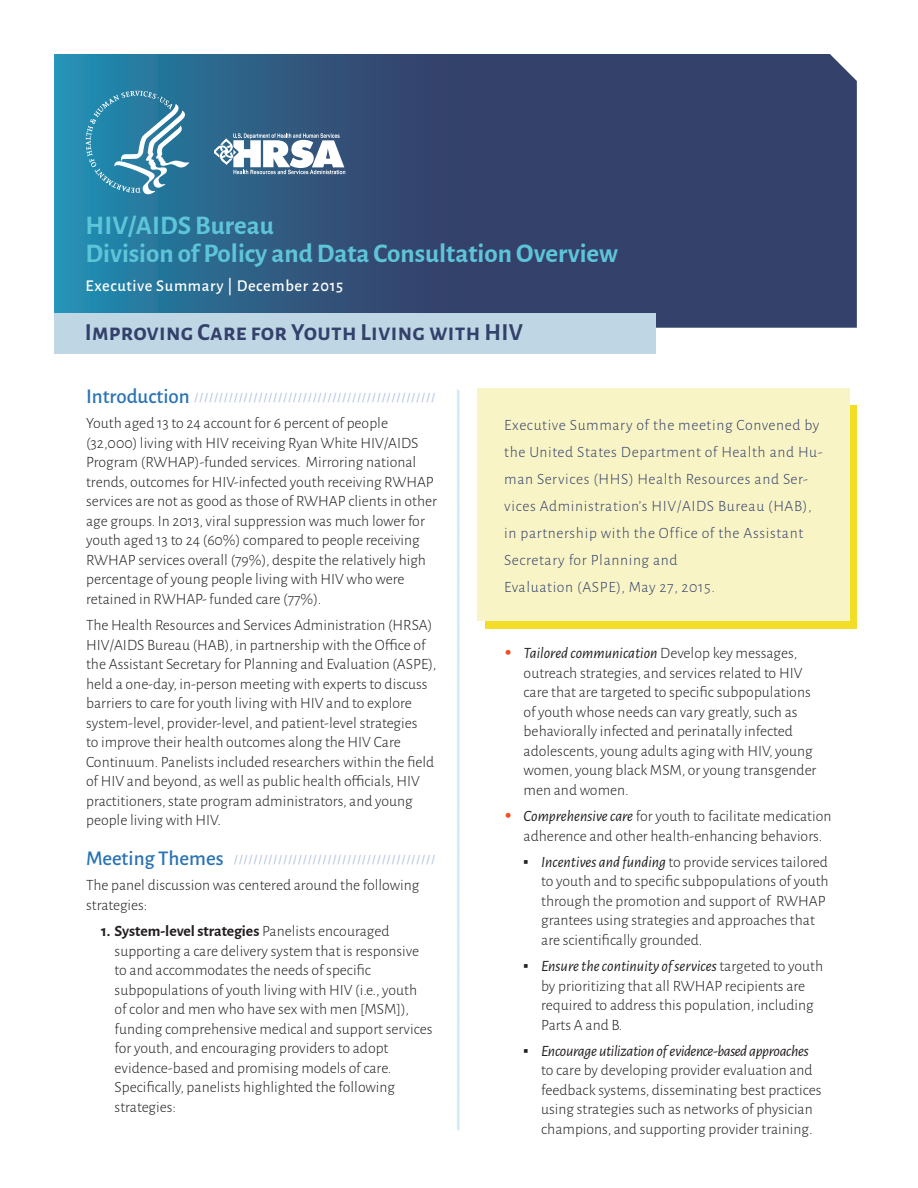
<style>
.page{position:relative;width:918px;height:1188px;background:#fff}
.page>*{position:absolute;margin:0;border:0;box-sizing:border-box;transform-origin:0 0}
.t1{font:700 27px/28.5px "Alegreya Sans";color:#5ec5d9}
.t2{font:700 24px "Alegreya Sans SC";letter-spacing:.01em;color:#33416b}
.t3{font:500 21px "Alegreya Sans";color:#2a73b4}
.t4{font:500 16.5px "Alegreya Sans";letter-spacing:.04em;color:#fff}
.t5{font:300 15.75px/19.5px "Alegreya Sans";color:#231f20}
.t6{font:300 15.75px/27px "Alegreya Sans";letter-spacing:.04em;color:#33416b}
.s1{font-weight:700}
.s2{font-weight:400;font-style:italic}
</style>
<div class="page">
<div style="left:485px;top:405px;width:372px;height:224px;background:#f2de27"></div>
<div style="left:460px;top:54px;width:397px;height:274px;background:#33416b"></div>
<div style="left:54px;top:54px;width:406px;height:285px;background:linear-gradient(to right,#238db1,#373962)"></div>
<svg style="left:215px;top:133px;width:130px;height:41px"></svg>
<svg style="left:86px;top:91px;width:103px;height:103px;background:#4892b1"></svg>
<div style="left:54px;top:313px;width:602px;height:41px;background:#bfd7e5"></div>
<div style="left:477px;top:389px;width:373px;height:232px;background:#f9f4c5"></div>
<svg style="left:457px;top:389px;width:3px;height:742px;background:#d9eef4"></svg>
<p class="t1" style="left:86px;top:209px;width:534px">HIV/AIDS Bureau<br>Division of Policy and Data Consultation Overview</p>
<p class="t4" style="left:86px;top:274px;width:259px">Executive Summary | December 2015</p>
<p class="t2" style="left:85px;top:315px;width:440px">Improving Care for Youth Living with HIV</p>
<p class="t3" style="left:86px;top:381px;width:105px">Introduction</p>
<p class="t5" style="left:86px;top:413px;width:353px">Youth aged 13 to 24 account for 6 percent of people (32,000) living with HIV receiving Ryan White HIV/AIDS Program (RWHAP)-funded services. Mirroring national trends, outcomes for HIV-infected youth receiving RWHAP services are not as good as those of RWHAP clients in other age groups. In 2013, viral suppression was much lower for youth aged 13 to 24 (60%) compared to people receiving RWHAP services overall (79%), despite the relatively high percentage of young people living with HIV who were retained in RWHAP- funded care (77%).</p>
<p class="t5" style="left:86px;top:615px;width:352px">The Health Resources and Services Administration (HRSA)<br>HIV/AIDS Bureau (HAB), in partnership with the Office of the Assistant Secretary for Planning and Evaluation (ASPE), held a one-day, in-person meeting with experts to discuss barriers to care for youth living with HIV and to explore system-level, provider-level, and patient-level strategies<br>to improve their health outcomes along the HIV Care Continuum. Panelists included researchers within the field of HIV and beyond, as well as public health officials, HIV practitioners, state program administrators, and young people living with HIV.</p>
<p class="t3" style="left:86px;top:843px;width:139px">Meeting Themes</p>
<p class="t5" style="left:86px;top:875px;width:335px">The panel discussion was centered around the following strategies:</p>
<p class="t5" style="left:115px;top:921px;width:319px;text-indent:-13px"><span class="s1">1. System-level strategies</span> Panelists encouraged supporting a care delivery system that is responsive to and accommodates the needs of specific subpopulations of youth living with HIV (i.e., youth of color and men who have sex with men [MSM]), funding comprehensive medical and support services for youth, and encouraging providers to adopt evidence-based and promising models of care.<br>Specifically, panelists highlighted the following strategies:</p>
<p class="t6" style="left:504px;top:411px;width:320px">Executive Summary of the meeting Convened by the United States Department of Health and Hu&shy;man Services (HHS) Health Resources and Ser&shy;vices Administration’s HIV/AIDS Bureau (HAB), in partnership with the Office of the Assistant Secretary for Planning and<br>Evaluation (ASPE), May 27, 2015.</p>
<p class="t5" style="left:524px;top:643px;width:294px"><span class="s2">Tailored communication</span> Develop key messages, outreach strategies, and services related to HIV care that are targeted to specific subpopulations of youth whose needs can vary greatly, such as behaviorally infected and perinatally infected adolescents, young adults aging with HIV, young women, young black MSM, or young transgender men and women.</p>
<p class="t5" style="left:524px;top:806px;width:309px"><span class="s2">Comprehensive care</span> for youth to facilitate medication adherence and other health-enhancing behaviors.</p>
<p class="t5" style="left:541px;top:852px;width:289px"><span class="s2">Incentives and funding</span> to provide services tailored to youth and to specific subpopulations of youth through the promotion and support of RWHAP grantees using strategies and approaches that are scientifically grounded.</p>
<p class="t5" style="left:541px;top:956px;width:283px"><span class="s2">Ensure the continuity of services</span> targeted to youth by prioritizing that all RWHAP recipients are required to address this population, including Parts A and B.</p>
<p class="t5" style="left:541px;top:1041px;width:282px"><span class="s2">Encourage utilization of evidence-based approaches </span>to care by developing provider evaluation and feedback systems, disseminating best practices using strategies such as networks of physician champions, and supporting provider training.</p>
</div>
